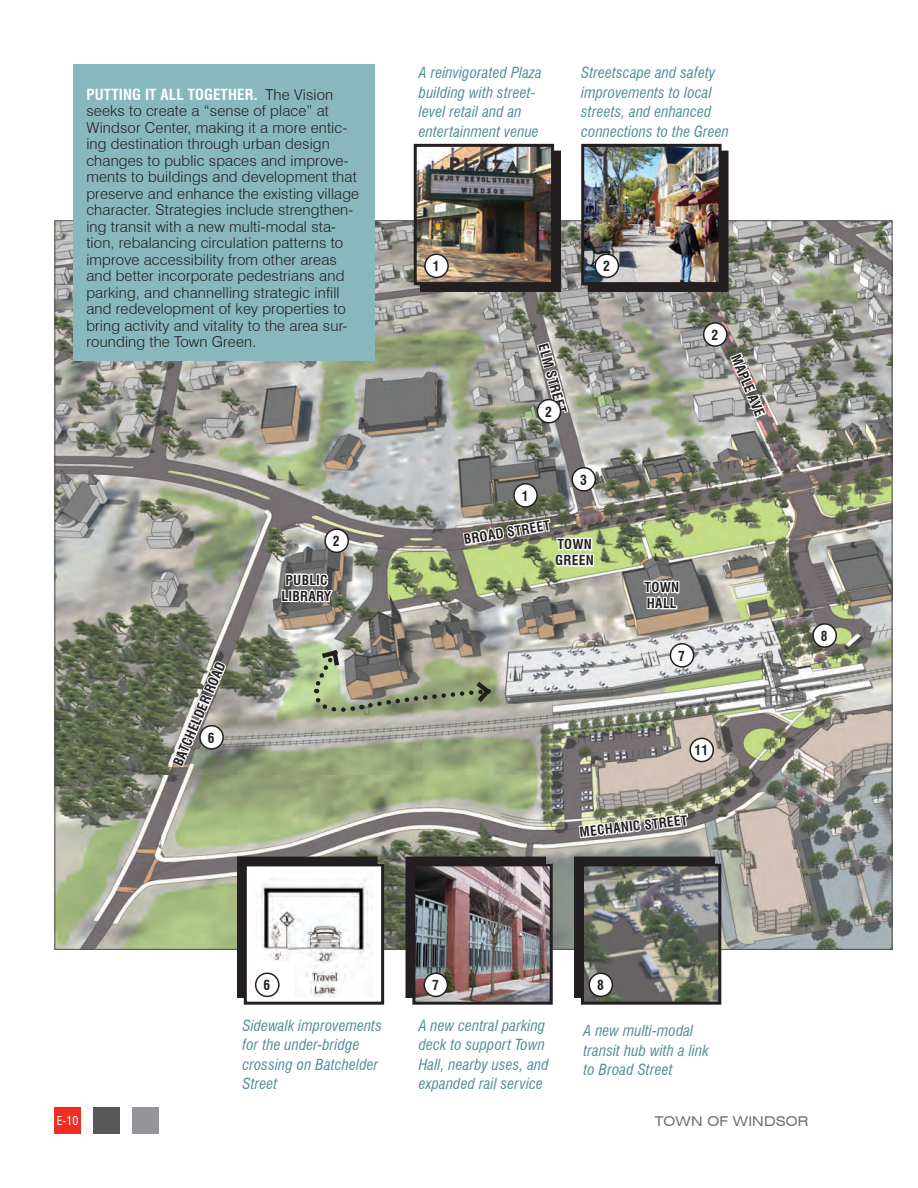
<style>
.page{position:relative;width:918px;height:1188px;background:#fff}
.page>*{position:absolute;margin:0;border:0;box-sizing:border-box;transform-origin:0 0}
.t1{font:300 15px/16.5px "Swiss 721 BT";letter-spacing:.01em;color:#231f20}
.t2{font:italic condensed 15px/19.5px "Swiss 721 BT";letter-spacing:.01em;color:#4f8d94}
.t3{font:700 condensed 15px "Swiss 721 BT";letter-spacing:.01em;color:#fff}
.t4{font:700 condensed 13.5px/16.2px "Swiss 721 BT";letter-spacing:.015em;color:#231f20}
.t5{font:expanded 13.5px "Swiss 721 BT";letter-spacing:.01em;color:#6c6d70}
.t6{font:condensed 12px "Swiss 721 BT";color:#fff}
.s1{font-weight:700;font-stretch:condensed;color:#fff}
</style>
<div class="page">
<img style="left:57px;top:222px;width:833px;height:726px">
<svg style="left:577px;top:805px;width:112px;height:52px"></svg>
<svg style="left:643px;top:572px;width:38px;height:39px"></svg>
<svg style="left:280px;top:572px;width:55px;height:32px"></svg>
<svg style="left:455px;top:507px;width:140px;height:68px"></svg>
<svg style="left:726px;top:345px;width:42px;height:75px"></svg>
<svg style="left:311px;top:647px;width:183px;height:66px;background:#959a7e"></svg>
<div style="left:237px;top:857px;width:140px;height:141px;background:#231f20"></div>
<div style="left:244px;top:863px;width:140px;height:142px;border:3px solid #231f20"></div>
<div style="left:406px;top:857px;width:140px;height:141px;background:#231f20"></div>
<img style="left:416px;top:867px;width:133px;height:134px">
<div style="left:412px;top:863px;width:141px;height:142px;border:3px solid #231f20"></div>
<div style="left:420px;top:151px;width:141px;height:141px;background:#231f20"></div>
<img style="left:418px;top:148px;width:132px;height:133px">
<div style="left:414px;top:144px;width:140px;height:141px;border:3px solid #231f20"></div>
<div style="left:588px;top:151px;width:140px;height:141px;background:#231f20"></div>
<img style="left:585px;top:148px;width:133px;height:133px">
<div style="left:581px;top:144px;width:141px;height:141px;border:3px solid #231f20"></div>
<div style="left:574px;top:857px;width:141px;height:141px;background:#231f20"></div>
<img style="left:585px;top:867px;width:132px;height:134px">
<div style="left:581px;top:863px;width:140px;height:142px;border:3px solid #231f20"></div>
<div style="left:73px;top:64px;width:302px;height:297px;background:#88b7bd"></div>
<div style="left:425px;top:254px;width:23px;height:23px;background:#fff;border-radius:50%"></div>
<div style="left:424px;top:254px;width:25px;height:24px;border:2px solid #231f20;border-radius:50%"></div>
<div style="left:514px;top:484px;width:23px;height:23px;background:#fff;border-radius:50%"></div>
<div style="left:513px;top:483px;width:25px;height:25px;border:2px solid #231f20;border-radius:50%"></div>
<div style="left:589px;top:973px;width:23px;height:23px;background:#fff;border-radius:50%"></div>
<div style="left:589px;top:973px;width:24px;height:24px;border:2px solid #231f20;border-radius:50%"></div>
<div style="left:595px;top:254px;width:23px;height:23px;background:#fff;border-radius:50%"></div>
<div style="left:595px;top:254px;width:24px;height:24px;border:2px solid #231f20;border-radius:50%"></div>
<div style="left:704px;top:323px;width:23px;height:23px;background:#fff;border-radius:50%"></div>
<div style="left:703px;top:322px;width:25px;height:25px;border:2px solid #231f20;border-radius:50%"></div>
<svg style="left:537px;top:400px;width:24px;height:23px"></svg>
<div style="left:537px;top:399px;width:24px;height:25px;border:2px solid #231f20;border-radius:50%"></div>
<svg style="left:536px;top:340px;width:39px;height:77px"></svg>
<div style="left:325px;top:529px;width:23px;height:23px;background:#fff;border-radius:50%"></div>
<div style="left:324px;top:528px;width:25px;height:25px;border:2px solid #231f20;border-radius:50%"></div>
<div style="left:572px;top:468px;width:23px;height:23px;background:#fff;border-radius:50%"></div>
<div style="left:571px;top:467px;width:25px;height:25px;border:2px solid #231f20;border-radius:50%"></div>
<svg style="left:245px;top:865px;width:138px;height:138px;background:#dfdfdf"></svg>
<svg style="left:170px;top:660px;width:57px;height:113px"></svg>
<div style="left:670px;top:644px;width:24px;height:23px;background:#fff;border-radius:50%"></div>
<div style="left:670px;top:643px;width:24px;height:25px;border:2px solid #231f20;border-radius:50%"></div>
<div style="left:690px;top:738px;width:23px;height:24px;background:#fff;border-radius:50%"></div>
<div style="left:689px;top:738px;width:25px;height:24px;border:2px solid #231f20;border-radius:50%"></div>
<div style="left:424px;top:973px;width:23px;height:23px;background:#fff;border-radius:50%"></div>
<div style="left:424px;top:973px;width:24px;height:24px;border:2px solid #231f20;border-radius:50%"></div>
<div style="left:813px;top:624px;width:23px;height:23px;background:#fff;border-radius:50%"></div>
<div style="left:812px;top:623px;width:25px;height:25px;border:2px solid #231f20;border-radius:50%"></div>
<div style="left:54px;top:1107px;width:27px;height:27px;background:#ee2e22"></div>
<div style="left:93px;top:1107px;width:27px;height:27px;background:#57585a"></div>
<div style="left:132px;top:1107px;width:26px;height:27px;background:#939598"></div>
<p class="t3" style="left:86px;top:85px;width:17px">PUTTING</p>
<p class="t3" style="left:145px;top:85px;width:59px">IT ALL TOGET</p>
<p class="t1" style="left:86px;top:86px;width:274px;text-indent:142px"><span class="s1">HER.</span> The Vision seeks to create a “sense of place” at Windsor Center, making it a more entic&shy;ing destination through urban design changes to public spaces and improve&shy;ments to buildings and development that preserve and enhance the existing village character. Strategies include strengthen&shy;ing transit with a new multi-modal sta&shy;tion, rebalancing circulation patterns to improve accessibility from other areas and better incorporate pedestrians and parking, and channelling strategic infill and redevelopment of key properties to bring activity and vitality to the area sur&shy;rounding the Town Green.</p>
<p class="t4" style="left:333px;top:533px;width:8px">2</p>
<p class="t4" style="left:170px;top:762px;width:112px;rotate:-67deg">BATCHELDER ROAD</p>
<p class="t4" style="left:208px;top:730px;width:8px">6</p>
<p class="t4" style="left:282px;top:572px;width:51px">PUBLIC<br>LIBRARY</p>
<p class="t2" style="left:419px;top:63px;width:124px">A reinvigorated Plaza building with street&shy;level retail and an entertainment venue</p>
<p class="t2" style="left:581px;top:63px;width:149px">Streetscape and safety improvements to local streets, and enhanced connections to the Green</p>
<p class="t4" style="left:433px;top:258px;width:8px">1</p>
<p class="t4" style="left:603px;top:258px;width:8px">2</p>
<p class="t4" style="left:550px;top:342px;width:73px;rotate:74deg">ELM STREET</p>
<p class="t4" style="left:545px;top:404px;width:8px">2</p>
<p class="t4" style="left:522px;top:488px;width:8px">1</p>
<p class="t4" style="left:580px;top:472px;width:8px">3</p>
<p class="t4" style="left:711px;top:327px;width:8px">2</p>
<p class="t4" style="left:743px;top:352px;width:67px;rotate:67deg">MAPLE AVE</p>
<p class="t4" style="left:463px;top:531px;width:89px;rotate:-9deg">BROAD STREET</p>
<p class="t4" style="left:555px;top:536px;width:40px">TOWN<br>GREEN</p>
<p class="t4" style="left:645px;top:579px;width:36px">TOWN<br>HALL</p>
<p class="t4" style="left:678px;top:648px;width:8px">7</p>
<p class="t4" style="left:694px;top:742px;width:15px">11</p>
<p class="t4" style="left:579px;top:824px;width:110px;rotate:-6deg">MECHANIC STREET</p>
<p class="t4" style="left:821px;top:628px;width:8px">8</p>
<p class="t4" style="left:264px;top:977px;width:8px">6</p>
<p class="t2" style="left:242px;top:1015px;width:141px">Sidewalk improvements for the under-bridge crossing on Batchelder<br>Street</p>
<p class="t4" style="left:432px;top:977px;width:8px">7</p>
<p class="t2" style="left:419px;top:1015px;width:132px">A new central parking deck to support Town<br>Hall, nearby uses, and expanded rail service</p>
<p class="t4" style="left:597px;top:977px;width:8px">8</p>
<p class="t2" style="left:584px;top:1021px;width:127px">A new multi-modal transit hub with a link to Broad Street</p>
<p class="t6" style="left:57px;top:1114px;width:23px">E-10</p>
<p class="t5" style="left:655px;top:1113px;width:155px">TOWN OF WINDSOR</p>
</div>
